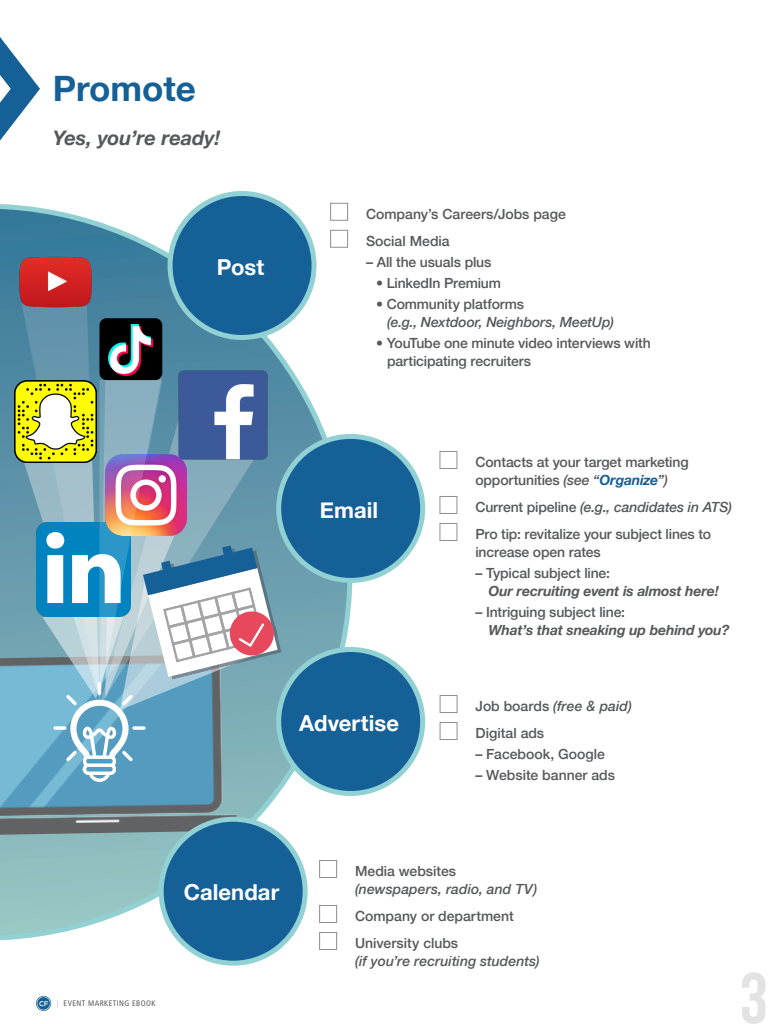
<style>
.page{position:relative;width:768px;height:1024px;background:#fff}
.page>*{position:absolute;margin:0;border:0;box-sizing:border-box;transform-origin:0 0}
.Page_Number{font:72px "Bebas Neue";color:#e3e3e3}
.Bold_Header_White{font:700 35px "Helvetica Neue";color:#156097}
.t1{font:700 22px "Helvetica Neue";letter-spacing:.005em;color:#fff}
.Body_Text{font:italic 700 20px "Helvetica Neue";letter-spacing:-.005em;color:#57585a}
.Body_Text-2{font:500 14px/18px "Helvetica Neue";letter-spacing:-.01em;color:#57585a}
.Body_Text-3{font:italic 500 14px/18px "Helvetica Neue";color:#57585a}
.Body_Text-4{font:italic 700 14px/18px "Helvetica Neue";letter-spacing:-.015em;color:#57585a}
.Small_Header_Subhead{font:condensed 8px "Frutiger LT Std";letter-spacing:.05em;color:#57585a}
.s1{font-style:normal}
.s2{font-style:italic}
.s3{font-weight:700;font-style:italic;color:#156097}
.s4{font-weight:500;font-style:normal}
.s5{font-weight:300;color:#a4a5a4}
</style>
<div class="page">
<svg style="left:0;top:204px;width:352px;height:726px"></svg>
<img style="left:0;top:654px;width:237px;height:181px">
<svg style="left:0;top:930px;width:338px;height:75px"></svg>
<img style="left:14px;top:380px;width:7px;height:82px">
<div style="left:319px;top:860px;width:18px;height:18px;border:1px solid #928d93"></div>
<div style="left:319px;top:905px;width:18px;height:18px;border:1px solid #928d93"></div>
<div style="left:319px;top:932px;width:18px;height:18px;border:1px solid #928d93"></div>
<svg style="left:36px;top:996px;width:15px;height:15px"></svg>
<svg style="left:0;top:37px;width:40px;height:104px"></svg>
<img style="left:17px;top:244px;width:76px;height:76px">
<div style="left:170px;top:194px;width:144px;height:144px;background:#156097;border-radius:50%"></div>
<div style="left:168px;top:191px;width:149px;height:149px;border:5px solid #91d1d3;border-radius:50%"></div>
<div style="left:440px;top:695px;width:18px;height:18px;border:1px solid #928d93"></div>
<div style="left:440px;top:722px;width:18px;height:18px;border:1px solid #928d93"></div>
<div style="left:279px;top:649px;width:144px;height:144px;background:#156097;border-radius:50%"></div>
<div style="left:276px;top:647px;width:149px;height:149px;border:5px solid #91d1d3;border-radius:50%"></div>
<div style="left:161px;top:819px;width:144px;height:144px;background:#156097;border-radius:50%"></div>
<div style="left:159px;top:817px;width:149px;height:149px;border:5px solid #91d1d3;border-radius:50%"></div>
<div style="left:439px;top:451px;width:18px;height:18px;border:1px solid #928d93"></div>
<div style="left:439px;top:496px;width:18px;height:18px;border:1px solid #928d93"></div>
<div style="left:439px;top:523px;width:18px;height:18px;border:1px solid #928d93"></div>
<div style="left:279px;top:436px;width:144px;height:144px;background:#156097;border-radius:50%"></div>
<div style="left:276px;top:434px;width:149px;height:149px;border:5px solid #91d1d3;border-radius:50%"></div>
<svg style="left:21px;top:302px;width:261px;height:480px;background:#84a6b5"></svg>
<div style="left:99px;top:318px;width:63px;height:62px;background:#000;border-radius:7px"></div>
<img style="left:109px;top:325px;width:44px;height:51px">
<div style="left:330px;top:203px;width:18px;height:18px;background:#fff;border:1px solid #928d93"></div>
<div style="left:330px;top:230px;width:18px;height:18px;background:#fff;border:1px solid #928d93"></div>
<p class="Bold_Header_White" style="left:53px;top:61px;width:145px">Promote</p>
<p class="Body_Text" style="left:53px;top:122px;width:169px">Yes, you’re ready!</p>
<p class="t1" style="left:217px;top:250px;width:49px">Post</p>
<p class="Body_Text-2" style="left:366px;top:204px;width:201px">Company’s Careers/Jobs page</p>
<p class="Body_Text-2" style="left:366px;top:231px;width:85px">Social Media</p>
<p class="Body_Text-2" style="left:366px;top:252px;width:127px">– All the usuals plus</p>
<p class="Body_Text-2" style="left:376px;top:273px;width:126px">• LinkedIn Premium</p>
<p class="Body_Text-3" style="left:387px;top:294px;width:229px;text-indent:-11px"><span class="s1">• Community platforms<br></span>(e.g., Nextdoor, Neighbors, MeetUp)</p>
<p class="Body_Text-2" style="left:387px;top:333px;width:265px;text-indent:-11px">• YouTube one minute video interviews with participating recruiters</p>
<p class="t1" style="left:320px;top:492px;width:60px">Email</p>
<p class="t1" style="left:299px;top:706px;width:101px">Advertise</p>
<p class="Body_Text-2" style="left:475px;top:452px;width:215px">Contacts at your target marketing opportunities <span class="s2">(see “</span><span class="s3">Organize</span><span class="s2">”)</span></p>
<p class="Body_Text-3" style="left:475px;top:497px;width:258px"><span class="s1">Current pipeline</span> (e.g., candidates in ATS)</p>
<p class="Body_Text-2" style="left:475px;top:524px;width:237px">Pro tip: revitalize your subject lines to increase open rates</p>
<p class="Body_Text-4" style="left:488px;top:564px;width:232px;text-indent:-13px"><span class="s4">– Typical subject line:<br></span>Our recruiting event is almost here!</p>
<p class="Body_Text-4" style="left:488px;top:603px;width:243px;text-indent:-13px"><span class="s4">– Intriguing subject line:<br></span>What’s that sneaking up behind you?</p>
<p class="Body_Text-3" style="left:476px;top:696px;width:158px"><span class="s1">Job boards</span> (free &amp; paid)</p>
<p class="Body_Text-2" style="left:476px;top:723px;width:70px">Digital ads</p>
<p class="Body_Text-2" style="left:476px;top:744px;width:131px">– Facebook, Google</p>
<p class="Body_Text-2" style="left:476px;top:765px;width:141px">– Website banner ads</p>
<p class="t1" style="left:184px;top:875px;width:97px">Calendar</p>
<p class="Small_Header_Subhead" style="left:57px;top:999px;width:100px"><span class="s5">|</span> EVENT MARKETING EBOOK</p>
<p class="Body_Text-3" style="left:355px;top:861px;width:184px"><span class="s1">Media websites </span>(newspapers, radio, and TV)</p>
<p class="Body_Text-2" style="left:355px;top:906px;width:160px">Company or department</p>
<p class="Body_Text-3" style="left:355px;top:933px;width:186px"><span class="s1">University clubs<br></span>(if you’re recruiting students)</p>
<p class="Page_Number" style="left:739px;top:959px;width:30px">3</p>
</div>
